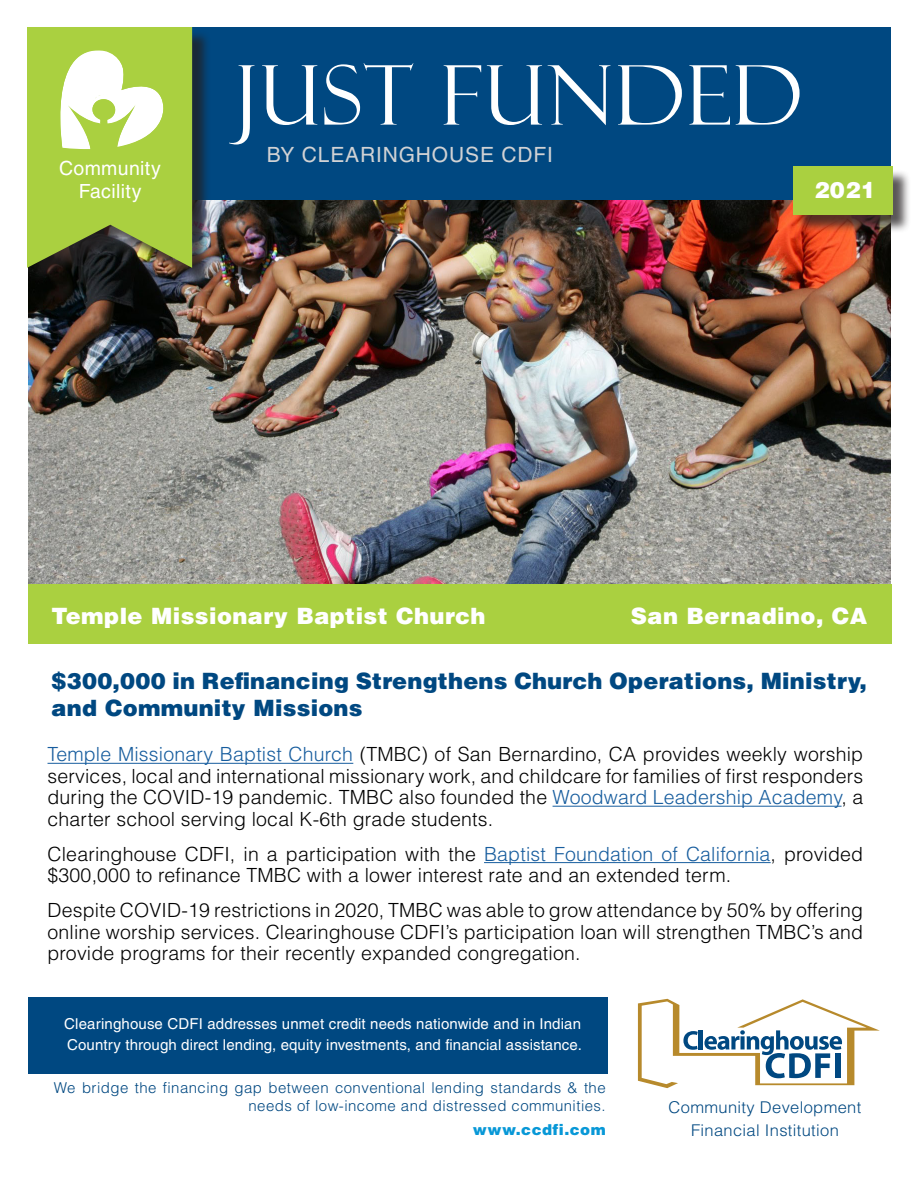
<style>
.page{position:relative;width:918px;height:1188px;background:#fff}
.page>*{position:absolute;margin:0;border:0;box-sizing:border-box;transform-origin:0 0}
.t1{font:82.5px "Felix Titling";letter-spacing:.02em;color:#fff}
.t2{font:900 22.5px/27px "Helvetica LT Std";letter-spacing:.01em;color:#004881}
.t3{font:900 22.5px "Helvetica LT Std";letter-spacing:.02em;color:#fff}
.t4{font:21px "Helvetica LT Std";letter-spacing:.04em;color:#d1d2d4}
.t5{font:300 19.5px/21.5px "Helvetica LT Std";letter-spacing:.01em;color:#000001;text-align:justify}
.t6{font:19.5px/23.4px "Helvetica LT Std";letter-spacing:.02em;color:#fff;text-align:center}
.t7{font:300 16.2px/22.5px "Helvetica LT Std";letter-spacing:.02em;color:#004881;text-align:center}
.t8{font:15px/21px "Helvetica LT Std";letter-spacing:.01em;color:#fff}
.t9{font:300 15px/18px "Helvetica LT Std";letter-spacing:.03em;color:#004881;text-align:right}
.t10{font:900 15px "Helvetica LT Std";letter-spacing:.03em;color:#0898d7}
.s1{color:#175d9e}
</style>
<div class="page">
<img style="left:28px;top:200px;width:863px;height:385px">
<div style="left:35px;top:28px;width:856px;height:172px;background:#004881"></div>
<div style="left:795px;top:169px;width:116px;height:64px;background:#231f20;opacity:.75"></div>
<div style="left:793px;top:167px;width:99px;height:48px;background:#aad040"></div>
<div style="left:29px;top:29px;width:182px;height:256px;background:#231f20;opacity:.75"></div>
<svg style="left:27px;top:27px;width:165px;height:241px;background:#acc85a"></svg>
<div style="left:28px;top:997px;width:580px;height:77px;background:#004881"></div>
<svg style="left:638px;top:999px;width:242px;height:89px"></svg>
<div style="left:28px;top:585px;width:864px;height:59px;background:#aad040"></div>
<hr style="left:48px;top:763px;width:305px;height:1px;background:#175d9e">
<hr style="left:553px;top:806px;width:289px;height:1px;background:#175d9e">
<hr style="left:484px;top:862px;width:287px;height:1px;background:#175d9e">
<p class="t6" style="left:59px;top:156px;width:103px">Community<br>Facility</p>
<p class="t1" style="left:236px;top:48px;width:568px">JUST FUNDED</p>
<p class="t4" style="left:267px;top:142px;width:288px">BY CLEARINGHOUSE CDFI</p>
<p class="t3" style="left:815px;top:175px;width:63px">2021</p>
<p class="t3" style="left:52px;top:601px;width:435px">Temple Missionary Baptist Church</p>
<p class="t3" style="left:631px;top:601px;width:238px">San Bernadino, CA</p>
<p class="t2" style="left:52px;top:667px;width:817px">$300,000 in Refinancing Strengthens Church Operations, Ministry, and Community Missions</p>
<p class="t5" style="left:48px;top:744px;width:817px"><span class="s1">Temple Missionary Baptist Church</span> (TMBC) of San Bernardino, CA provides weekly worship services, local and international missionary work, and childcare for families of first responders during the COVID-19 pandemic. TMBC also founded the <span class="s1">Woodward Leadership Academy</span>, a charter school serving local K-6th grade students.</p>
<p class="t5" style="left:48px;top:843px;width:817px">Clearinghouse CDFI, in a participation with the <span class="s1">Baptist Foundation of California</span>, provided $300,000 to refinance TMBC with a lower interest rate and an extended term.</p>
<p class="t5" style="left:48px;top:899px;width:817px">Despite COVID-19 restrictions in 2020, TMBC was able to grow attendance by 50% by offering online worship services. Clearinghouse CDFI’s participation loan will strengthen TMBC’s and provide programs for their recently expanded congregation.</p>
<p class="t8" style="left:64px;top:1013px;width:519px">Clearinghouse CDFI addresses unmet credit needs nationwide and in Indian<br>Country through direct lending, equity investments, and financial assistance.</p>
<p class="t9" style="left:54px;top:1079px;width:553px">We bridge the financing gap between conventional lending standards &amp; the needs of low-income and distressed communities.</p>
<p class="t10" style="left:473px;top:1120px;width:134px">www.ccdfi.com</p>
<p class="t7" style="left:669px;top:1096px;width:194px">Community Development<br>Financial Institution</p>
</div>
